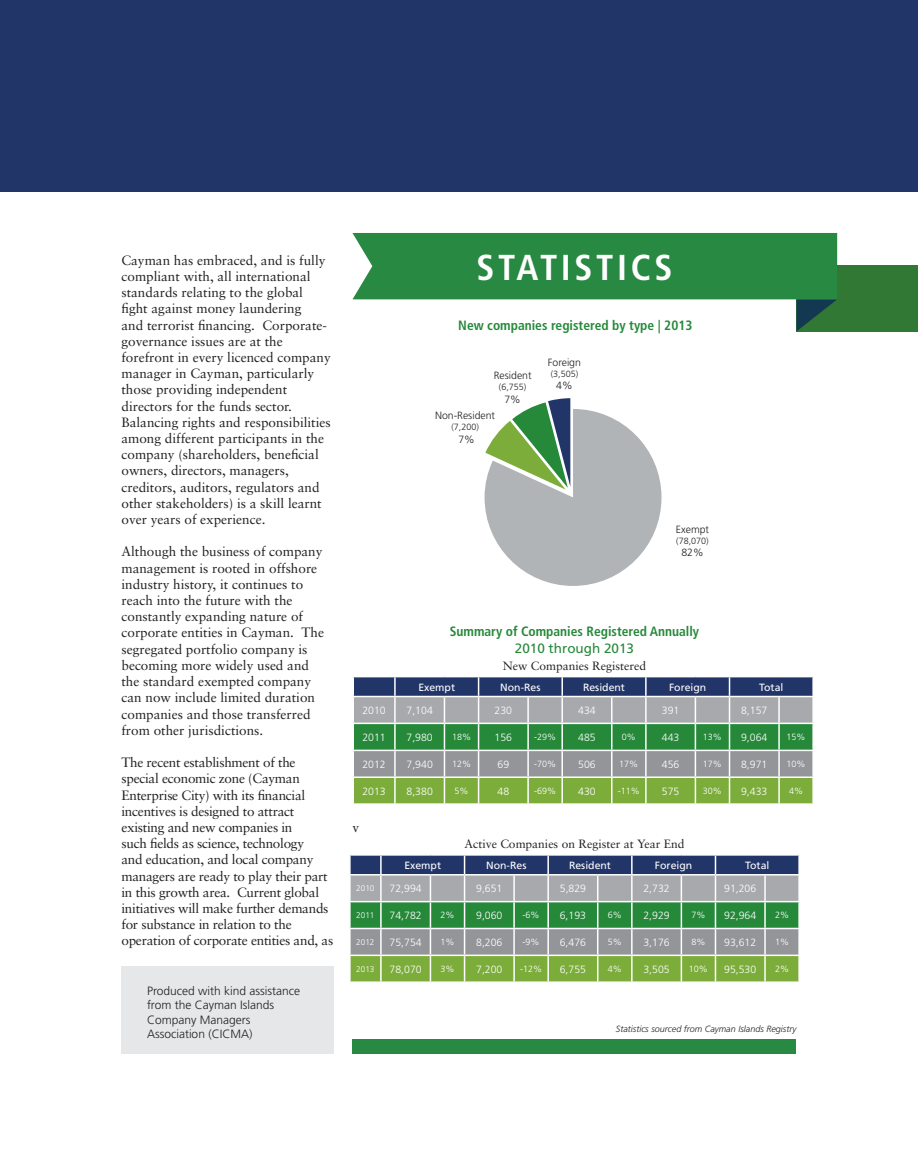
<style>
.page{position:relative;width:918px;height:1175px;background:#fff}
.page>*{position:absolute;margin:0;border:0;box-sizing:border-box;transform-origin:0 0}
.t1{font:700 condensed 36px "Frutiger";letter-spacing:.1em;color:#fff}
.t2{font:13.5px/16.2px "Sabon";color:#231f20}
.t3{font:13.5px/16.2px "Sabon";letter-spacing:-.02em;color:#231f20}
.t4{font:700 condensed 13.5px/16.2px "Frutiger";color:#26893a;text-align:center}
.t5{font:300 12px/14.4px "Frutiger";color:#231f20}
.t6{font:12px "Sabon";color:#231f20}
.t7{font:300 10.5px "Frutiger";color:#fff}
.t8{font:10.5px "Frutiger";color:#fff}
.t9{font:300 10.5px "Frutiger";color:#231f20}
.t10{font:300 9px "Frutiger";color:#fff}
.t11{font:italic 300 9px "Frutiger";color:#231f20}
.t12{font:300 9px "Frutiger";color:#231f20}
.t13{font:300 8.25px "Frutiger";color:#fff}
.s1{font-weight:400;font-stretch:normal}
</style>
<div class="page">
<div style="left:0;top:0;width:918px;height:192px;background:#213569"></div>
<div style="left:796px;top:265px;width:122px;height:66px;background:#307833"></div>
<svg style="left:352px;top:233px;width:485px;height:98px"></svg>
<svg style="left:485px;top:398px;width:177px;height:188px"></svg>
<div style="left:352px;top:1039px;width:444px;height:14px;background:#288942"></div>
<svg style="left:353px;top:676px;width:461px;height:127px;background:#76967a"></svg>
<hr style="left:779px;top:776px;width:35px;height:2px;background:#fff">
<hr style="left:778px;top:778px;width:2px;height:25px;background:#fff">
<hr style="left:812px;top:778px;width:2px;height:25px;background:#fff">
<svg style="left:350px;top:855px;width:449px;height:126px;background:#759579"></svg>
<hr style="left:765px;top:954px;width:35px;height:2px;background:#fff">
<hr style="left:764px;top:956px;width:2px;height:25px;background:#fff">
<hr style="left:798px;top:956px;width:2px;height:25px;background:#fff">
<div style="left:122px;top:966px;width:212px;height:87px;background:#e6e7e8"></div>
<p class="t2" style="left:122px;top:252px;width:211px">Cayman has embraced, and is fully compliant with, all international standards relating to the global fight against money laundering<br>and terrorist financing. Corporate&shy;governance issues are at the forefront in every licenced company manager in Cayman, particularly those providing independent directors for the funds sector.<br>Balancing rights and responsibilities among different participants in the company (shareholders, beneficial owners, directors, managers, creditors, auditors, regulators and other stakeholders) is a skill learnt over years of experience.</p>
<p class="t2" style="left:122px;top:543px;width:204px">Although the business of company management is rooted in offshore industry history, it continues to reach into the future with the constantly expanding nature of corporate entities in Cayman. The segregated portfolio company is becoming more widely used and the standard exempted company can now include limited duration companies and those transferred from other jurisdictions.</p>
<p class="t3" style="left:122px;top:754px;width:213px">The recent establishment of the special economic zone (Cayman Enterprise City) with its financial incentives is designed to attract existing and new companies in<br>such fields as science, technology<br>and education, and local company managers are ready to play their part in this growth area. Current global initiatives will make further demands for substance in relation to the operation of corporate entities and, as</p>
<p class="t5" style="left:147px;top:983px;width:155px">Produced with kind assistance from the Cayman Islands<br>Company Managers<br>Association (CICMA)</p>
<p class="t1" style="left:477px;top:246px;width:197px">STATISTICS</p>
<p class="t4" style="left:458px;top:317px;width:236px">New companies registered by type | 2013</p>
<p class="t9" style="left:494px;top:370px;width:39px">Resident</p>
<p class="t12" style="left:499px;top:382px;width:29px">(6,755)</p>
<p class="t9" style="left:504px;top:393px;width:18px">7%</p>
<p class="t9" style="left:435px;top:410px;width:62px">Non-Resident</p>
<p class="t12" style="left:451px;top:422px;width:29px">(7,200)</p>
<p class="t9" style="left:458px;top:433px;width:18px">7%</p>
<p class="t9" style="left:548px;top:356px;width:35px">Foreign</p>
<p class="t12" style="left:551px;top:368px;width:29px">(3,505)</p>
<p class="t9" style="left:556px;top:380px;width:18px">4%</p>
<p class="t9" style="left:676px;top:523px;width:35px">Exempt</p>
<p class="t12" style="left:676px;top:535px;width:34px">(78,070)</p>
<p class="t9" style="left:681px;top:546px;width:24px">82%</p>
<p class="t4" style="left:450px;top:623px;width:251px">Summary of Companies Registered Annually<br><span class="s1">2010 through 2013</span></p>
<p class="t6" style="left:503px;top:658px;width:145px">New Companies Registered</p>
<p class="t8" style="left:418px;top:680px;width:38px">Exempt</p>
<p class="t8" style="left:500px;top:680px;width:42px">Non-Res</p>
<p class="t8" style="left:583px;top:680px;width:44px">Resident</p>
<p class="t8" style="left:669px;top:680px;width:39px">Foreign</p>
<p class="t8" style="left:759px;top:680px;width:26px">Total</p>
<p class="t7" style="left:362px;top:704px;width:25px">2010</p>
<p class="t7" style="left:407px;top:704px;width:28px">7,104</p>
<p class="t7" style="left:495px;top:704px;width:19px">230</p>
<p class="t7" style="left:578px;top:704px;width:19px">434</p>
<p class="t7" style="left:662px;top:704px;width:19px">391</p>
<p class="t7" style="left:741px;top:704px;width:28px">8,157</p>
<p class="t7" style="left:362px;top:731px;width:25px">2011</p>
<p class="t7" style="left:407px;top:731px;width:28px">7,980</p>
<p class="t10" style="left:452px;top:732px;width:21px">18%</p>
<p class="t7" style="left:495px;top:731px;width:19px">156</p>
<p class="t10" style="left:534px;top:732px;width:24px">-29%</p>
<p class="t7" style="left:578px;top:731px;width:19px">485</p>
<p class="t10" style="left:622px;top:732px;width:16px">0%</p>
<p class="t7" style="left:662px;top:731px;width:19px">443</p>
<p class="t10" style="left:703px;top:732px;width:21px">13%</p>
<p class="t7" style="left:741px;top:731px;width:28px">9,064</p>
<p class="t10" style="left:787px;top:732px;width:21px">15%</p>
<p class="t7" style="left:362px;top:758px;width:25px">2012</p>
<p class="t7" style="left:407px;top:758px;width:28px">7,940</p>
<p class="t10" style="left:452px;top:759px;width:21px">12%</p>
<p class="t7" style="left:498px;top:758px;width:13px">69</p>
<p class="t10" style="left:534px;top:759px;width:24px">-70%</p>
<p class="t7" style="left:578px;top:758px;width:19px">506</p>
<p class="t10" style="left:619px;top:759px;width:21px">17%</p>
<p class="t7" style="left:662px;top:758px;width:19px">456</p>
<p class="t10" style="left:703px;top:759px;width:21px">17%</p>
<p class="t7" style="left:741px;top:758px;width:28px">8,971</p>
<p class="t10" style="left:787px;top:759px;width:21px">10%</p>
<p class="t7" style="left:362px;top:785px;width:25px">2013</p>
<p class="t7" style="left:407px;top:785px;width:28px">8,380</p>
<p class="t10" style="left:455px;top:786px;width:16px">5%</p>
<p class="t7" style="left:498px;top:785px;width:13px">48</p>
<p class="t10" style="left:534px;top:786px;width:24px">-69%</p>
<p class="t7" style="left:578px;top:785px;width:19px">430</p>
<p class="t10" style="left:618px;top:786px;width:24px">-11%</p>
<p class="t7" style="left:662px;top:785px;width:19px">575</p>
<p class="t10" style="left:703px;top:786px;width:21px">30%</p>
<p class="t7" style="left:741px;top:785px;width:28px">9,433</p>
<p class="t10" style="left:789px;top:786px;width:16px">4%</p>
<p class="t2" style="left:353px;top:819px;width:8px">v</p>
<p class="t6" style="left:464px;top:836px;width:222px">Active Companies on Register at Year End</p>
<p class="t8" style="left:404px;top:859px;width:38px">Exempt</p>
<p class="t8" style="left:486px;top:859px;width:42px">Non-Res</p>
<p class="t8" style="left:569px;top:859px;width:44px">Resident</p>
<p class="t8" style="left:655px;top:859px;width:39px">Foreign</p>
<p class="t8" style="left:745px;top:859px;width:26px">Total</p>
<p class="t13" style="left:356px;top:883px;width:20px">2010</p>
<p class="t7" style="left:390px;top:882px;width:34px">72,994</p>
<p class="t7" style="left:476px;top:882px;width:28px">9,651</p>
<p class="t7" style="left:560px;top:882px;width:28px">5,829</p>
<p class="t7" style="left:643px;top:882px;width:28px">2,732</p>
<p class="t7" style="left:724px;top:882px;width:34px">91,206</p>
<p class="t13" style="left:356px;top:910px;width:20px">2011</p>
<p class="t7" style="left:390px;top:909px;width:34px">74,782</p>
<p class="t10" style="left:441px;top:910px;width:16px">2%</p>
<p class="t7" style="left:476px;top:909px;width:28px">9,060</p>
<p class="t10" style="left:523px;top:910px;width:19px">-6%</p>
<p class="t7" style="left:560px;top:909px;width:28px">6,193</p>
<p class="t10" style="left:608px;top:910px;width:16px">6%</p>
<p class="t7" style="left:643px;top:909px;width:28px">2,929</p>
<p class="t10" style="left:691px;top:910px;width:16px">7%</p>
<p class="t7" style="left:724px;top:909px;width:34px">92,964</p>
<p class="t10" style="left:775px;top:910px;width:16px">2%</p>
<p class="t13" style="left:356px;top:937px;width:20px">2012</p>
<p class="t7" style="left:390px;top:936px;width:34px">75,754</p>
<p class="t10" style="left:441px;top:937px;width:16px">1%</p>
<p class="t7" style="left:476px;top:936px;width:28px">8,206</p>
<p class="t10" style="left:523px;top:937px;width:19px">-9%</p>
<p class="t7" style="left:560px;top:936px;width:28px">6,476</p>
<p class="t10" style="left:608px;top:937px;width:16px">5%</p>
<p class="t7" style="left:643px;top:936px;width:28px">3,176</p>
<p class="t10" style="left:691px;top:937px;width:16px">8%</p>
<p class="t7" style="left:724px;top:936px;width:34px">93,612</p>
<p class="t10" style="left:775px;top:937px;width:16px">1%</p>
<p class="t13" style="left:356px;top:964px;width:20px">2013</p>
<p class="t7" style="left:390px;top:963px;width:34px">78,070</p>
<p class="t10" style="left:441px;top:964px;width:16px">3%</p>
<p class="t7" style="left:476px;top:963px;width:28px">7,200</p>
<p class="t10" style="left:520px;top:964px;width:24px">-12%</p>
<p class="t7" style="left:560px;top:963px;width:28px">6,755</p>
<p class="t10" style="left:608px;top:964px;width:16px">4%</p>
<p class="t7" style="left:643px;top:963px;width:28px">3,505</p>
<p class="t10" style="left:689px;top:964px;width:21px">10%</p>
<p class="t7" style="left:724px;top:963px;width:34px">95,530</p>
<p class="t10" style="left:775px;top:964px;width:16px">2%</p>
<p class="t11" style="left:616px;top:1023px;width:182px">Statistics sourced from Cayman Islands Registry</p>
</div>
